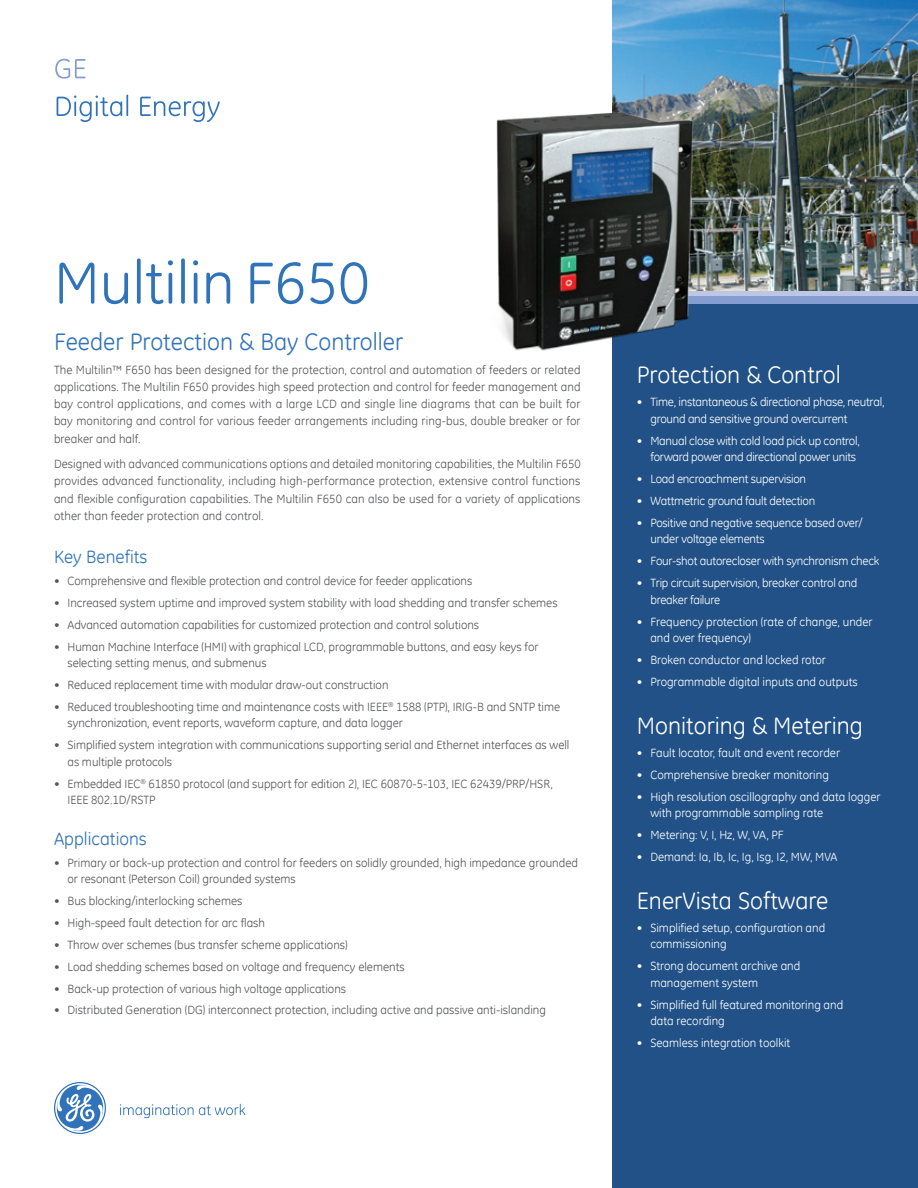
<style>
.page{position:relative;width:918px;height:1188px;background:#fff}
.page>*{position:absolute;margin:0;border:0;box-sizing:border-box;transform-origin:0 0}
.Product_Name_Head{font:60px "GE Inspira";color:#3073ba}
.Heading_2_White{font:24px "GE Inspira";color:#fff}
.Heading_2{font:24px "GE Inspira";color:#3073ba}
.Heading_3{font:18px "GE Inspira";color:#3073ba}
.Copy{font:12px/17.2px "GE Inspira";color:#57585a}
.t1{font:12px/16.5px "GE Inspira";color:#fff}
.t2{font:12px/16.5px "GE Inspira";letter-spacing:-.02em;color:#fff}
</style>
<div class="page">
<svg style="left:57px;top:95px;width:163px;height:27px"></svg>
<svg style="left:55px;top:59px;width:31px;height:20px"></svg>
<div style="left:612px;top:296px;width:306px;height:892px;background:#215186"></div>
<div style="left:612px;top:294px;width:306px;height:10px;background:#859dd0"></div>
<div style="left:612px;top:286px;width:306px;height:10px;background:#bdc7e5"></div>
<svg style="left:120px;top:1104px;width:125px;height:14px"></svg>
<svg style="left:54px;top:1082px;width:52px;height:52px"></svg>
<img style="left:612px;top:0;width:306px;height:291px">
<img style="left:496px;top:90px;width:265px;height:261px">
<p class="Product_Name_Head" style="left:54px;top:244px;width:317px">Multilin F650</p>
<p class="Heading_2" style="left:54px;top:326px;width:351px">Feeder Protection &amp; Bay Controller</p>
<p class="Copy" style="left:54px;top:361px;width:528px;text-align:justify">The Multilin™ F650 has been designed for the protection, control and automation of feeders or related applications. The Multilin F650 provides high speed protection and control for feeder management and bay control applications, and comes with a large LCD and single line diagrams that can be built for bay monitoring and control for various feeder arrangements including ring-bus, double breaker or for breaker and half.</p>
<p class="Copy" style="left:54px;top:455px;width:528px;text-align:justify">Designed with advanced communications options and detailed monitoring capabilities, the Multilin F650 provides advanced functionality, including high-performance protection, extensive control functions and flexible configuration capabilities. The Multilin F650 can also be used for a variety of applications other than feeder protection and control.</p>
<p class="Heading_3" style="left:54px;top:545px;width:95px">Key Benefits</p>
<p class="Copy" style="left:54px;top:572px;width:420px">• Comprehensive and flexible protection and control device for feeder applications</p>
<p class="Copy" style="left:54px;top:594px;width:505px">• Increased system uptime and improved system stability with load shedding and transfer schemes</p>
<p class="Copy" style="left:54px;top:616px;width:427px">• Advanced automation capabilities for customized protection and control solutions</p>
<p class="Copy" style="left:68px;top:638px;width:473px;line-height:16.5px;text-indent:-14px">• Human Machine Interface (HMI) with graphical LCD, programmable buttons, and easy keys for selecting setting menus, and submenus</p>
<p class="Copy" style="left:54px;top:676px;width:336px">• Reduced replacement time with modular draw-out construction</p>
<p class="Copy" style="left:68px;top:698px;width:494px;line-height:16.5px;text-indent:-14px">• Reduced troubleshooting time and maintenance costs with IEEE<sup>®</sup> 1588 (PTP), IRIG-B and SNTP time synchronization, event reports, waveform capture, and data logger</p>
<p class="Copy" style="left:68px;top:737px;width:503px;line-height:16.5px;text-indent:-14px">• Simplified system integration with communications supporting serial and Ethernet interfaces as well as multiple protocols</p>
<p class="Copy" style="left:68px;top:775px;width:487px;line-height:16.5px;text-indent:-14px">• Embedded IEC<sup>®</sup> 61850 protocol (and support for edition 2), IEC 60870-5-103, IEC 62439/PRP/HSR,<br>IEEE 802.1D/RSTP</p>
<p class="Heading_3" style="left:54px;top:827px;width:94px">Applications</p>
<p class="Copy" style="left:68px;top:854px;width:512px;line-height:16.5px;text-indent:-14px">• Primary or back-up protection and control for feeders on solidly grounded, high impedance grounded or resonant (Peterson Coil) grounded systems</p>
<p class="Copy" style="left:54px;top:892px;width:190px">• Bus blocking/interlocking schemes</p>
<p class="Copy" style="left:54px;top:914px;width:213px">• High-speed fault detection for arc flash</p>
<p class="Copy" style="left:54px;top:936px;width:295px">• Throw over schemes (bus transfer scheme applications)</p>
<p class="Copy" style="left:54px;top:958px;width:352px">• Load shedding schemes based on voltage and frequency elements</p>
<p class="Copy" style="left:54px;top:980px;width:294px">• Back-up protection of various high voltage applications</p>
<p class="Copy" style="left:54px;top:1001px;width:493px">• Distributed Generation (DG) interconnect protection, including active and passive anti-islanding</p>
<p class="Heading_2_White" style="left:637px;top:359px;width:205px">Protection &amp; Control</p>
<p class="t2" style="left:650px;top:394px;width:236px;text-indent:-14px">• Time, instantaneous &amp; directional phase, neutral, ground and sensitive ground overcurrent</p>
<p class="t2" style="left:650px;top:432px;width:211px;text-indent:-14px">• Manual close with cold load pick up control, forward power and directional power units</p>
<p class="t2" style="left:637px;top:470px;width:171px">• Load encroachment supervision</p>
<p class="t2" style="left:637px;top:492px;width:180px">• Wattmetric ground fault detection</p>
<p class="t2" style="left:650px;top:514px;width:214px;text-indent:-14px">• Positive and negative sequence based over/ under voltage elements</p>
<p class="t2" style="left:637px;top:553px;width:244px">• Four-shot autorecloser with synchronism check</p>
<p class="t2" style="left:650px;top:575px;width:209px;text-indent:-14px">• Trip circuit supervision, breaker control and breaker failure</p>
<p class="t1" style="left:650px;top:613px;width:224px;text-indent:-14px">• Frequency protection (rate of change, under and over frequency)</p>
<p class="t1" style="left:637px;top:651px;width:191px">• Broken conductor and locked rotor</p>
<p class="t1" style="left:637px;top:673px;width:222px">• Programmable digital inputs and outputs</p>
<p class="Heading_2_White" style="left:637px;top:710px;width:228px">Monitoring &amp; Metering</p>
<p class="t1" style="left:637px;top:744px;width:205px">• Fault locator, fault and event recorder</p>
<p class="t1" style="left:637px;top:766px;width:194px">• Comprehensive breaker monitoring</p>
<p class="t1" style="left:650px;top:788px;width:232px;text-indent:-14px">• High resolution oscillography and data logger with programmable sampling rate</p>
<p class="t1" style="left:637px;top:826px;width:148px">• Metering: V, I, Hz, W, VA, PF</p>
<p class="t1" style="left:637px;top:848px;width:202px">• Demand: Ia, Ib, Ic, Ig, Isg, I2, MW, MVA</p>
<p class="Heading_2_White" style="left:637px;top:885px;width:193px">EnerVista Software</p>
<p class="t1" style="left:650px;top:919px;width:176px;text-indent:-14px">• Simplified setup, configuration and commissioning</p>
<p class="t1" style="left:650px;top:958px;width:151px;text-indent:-14px">• Strong document archive and management system</p>
<p class="t1" style="left:650px;top:996px;width:194px;text-indent:-14px">• Simplified full featured monitoring and data recording</p>
<p class="t1" style="left:637px;top:1034px;width:155px">• Seamless integration toolkit</p>
</div>
